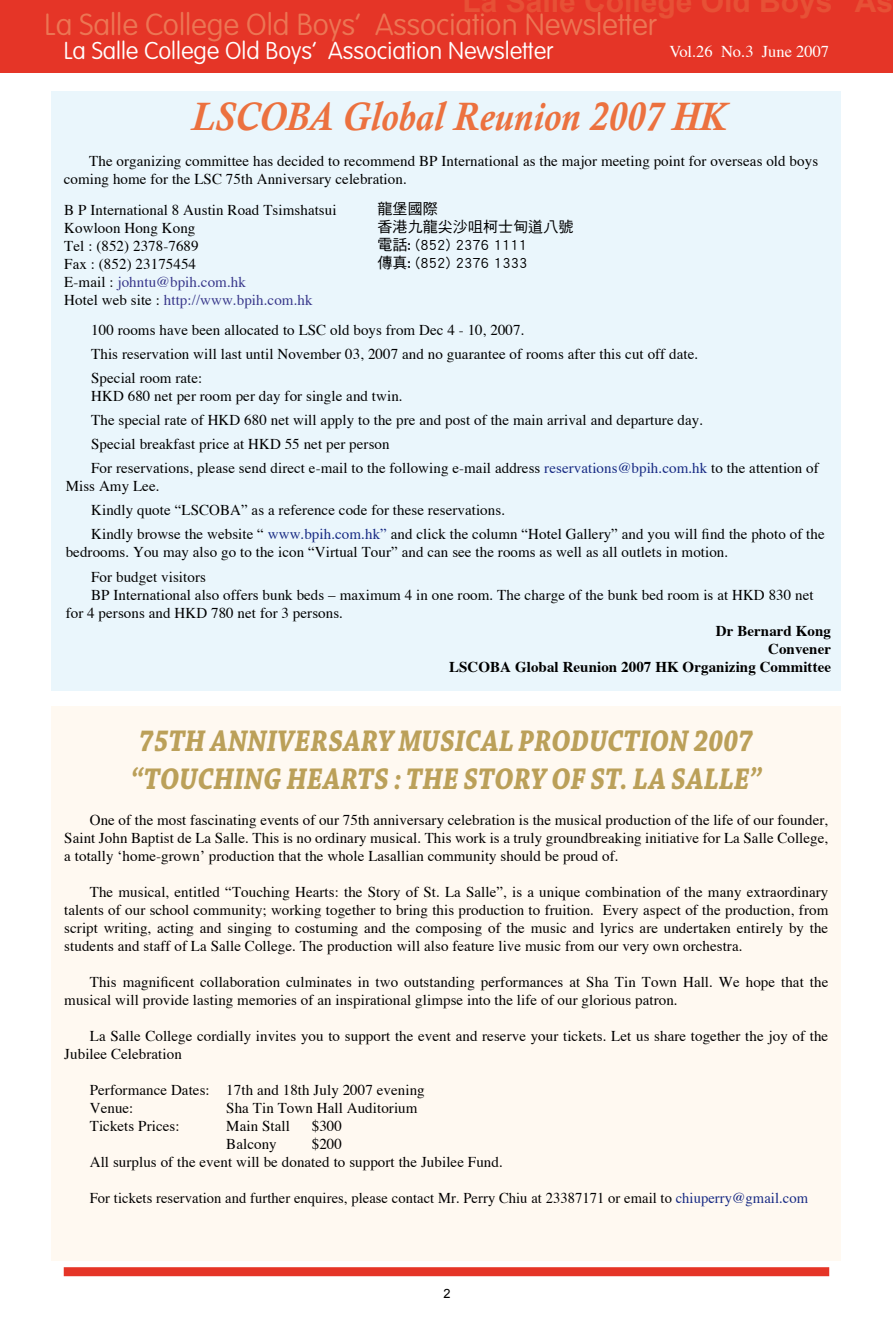
<style>
.page{position:relative;width:893px;height:1340px;background:#fff}
.page>*{position:absolute;margin:0;border:0;box-sizing:border-box;transform-origin:0 0}
.t1{font:italic 700 40.5px "Calisto";color:#ec713f;scale:.92 1}
.t2{font:italic 700 31.5px/37.8px "Chaparral Pro";color:#bba059;scale:.86 1}
.t3{font:100 30px "VAG Rounded";color:#ec7654}
.t4{font:700 30px "Arial";color:#e75136}
.t5{font:100 24px "VAG Rounded";color:#fff}
.t6{font:16.5px "Times";color:#fff}
.t7{font:15px/18px "Times";letter-spacing:.005em;color:#000}
.t8{font:700 15px/18px "Times";letter-spacing:.005em;color:#000;text-align:right}
.t9{font:15px/18px "DF Hei Std W5";letter-spacing:.005em;color:#000}
.s1{color:#38378b}
.s2{color:#162983}
</style>
<div class="page">
<div style="left:0;top:0;width:893px;height:72px;background:#e53527"></div>
<div style="left:64px;top:1267px;width:765px;height:9px;background:#e53527"></div>
<div style="left:52px;top:706px;width:789px;height:554px;background:#fff9f1"></div>
<div style="left:52px;top:91px;width:789px;height:599px;background:#eaf6fc"></div>
<h3 class="t4" style="left:462px;top:-15px;width:432px">La Salle College Old Boys As</h3>
<p class="t6" style="left:670px;top:36px;width:161px">Vol.26 No.3 June 2007</p>
<h3 class="t3" style="left:45px;top:7px;width:614px">La Salle College Old Boys’ Association Newsletter</h3>
<h3 class="t5" style="left:64px;top:36px;width:492px">La Salle College Old Boys’ Association Newsletter</h3>
<h1 class="t1" style="left:192px;top:93px;width:583px">LSCOBA Global Reunion 2007 HK</h1>
<p class="t7" style="left:64px;top:150px;width:756px;text-indent:26px">The organizing committee has decided to recommend BP International as the major meeting point for overseas old boys coming home for the LSC 75th Anniversary celebration.</p>
<p class="t7" style="left:64px;top:199px;width:274px">B P International 8 Austin Road Tsimshatsui<br>Kowloon Hong Kong<br>Tel : (852) 2378-7689<br>Fax : (852) 23175454<br>E-mail : <span class="s1">johntu@bpih.com.hk<br></span>Hotel web site : <span class="s1">http://www.bpih.com.hk</span></p>
<p class="t9" style="left:378px;top:199px;width:197px">龍堡國際<br>香港九龍尖沙咀柯士甸道八號電話: (852) 2376 1111<br>傳真: (852) 2376 1333</p>
<p class="t7" style="left:91px;top:317px;width:608px;line-height:24px">100 rooms have been allocated to LSC old boys from Dec 4 - 10, 2007.<br>This reservation will last until November 03, 2007 and no guarantee of rooms after this cut off date.<br>Special room rate:</p>
<p class="t7" style="left:91px;top:383px;width:729px;line-height:24px">HKD 680 net per room per day for single and twin.<br>The special rate of HKD 680 net will apply to the pre and post of the main arrival and departure day.<br>Special breakfast price at HKD 55 net per person<br>For reservations, please send direct e-mail to the following e-mail address <span class="s2">reservations@bpih.com.hk</span> to the attention of</p>
<p class="t7" style="left:91px;top:473px;width:735px;line-height:24px;text-indent:-26px">Miss Amy Lee.<br>Kindly quote “LSCOBA” as a reference code for these reservations.<br>Kindly browse the website “ <span class="s2">www.bpih.com.hk”</span> and click the column “Hotel Gallery” and you will find the photo of the</p>
<p class="t7" style="left:91px;top:539px;width:639px;line-height:24px;text-indent:-26px">bedrooms. You may also go to the icon “Virtual Tour” and can see the rooms as well as all outlets in motion.<br>For budget visitors</p>
<p class="t7" style="left:66px;top:584px;width:749px;text-indent:26px">BP International also offers bunk beds – maximum 4 in one room. The charge of the bunk bed room is at HKD 830 net for 4 persons and HKD 780 net for 3 persons.</p>
<p class="t8" style="left:449px;top:620px;width:384px">Dr Bernard Kong<br>Convener<br>LSCOBA Global Reunion 2007 HK Organizing Committee</p>
<h2 class="t2" style="left:131px;top:723px;width:734px">75TH ANNIVERSARY MUSICAL PRODUCTION 2007 “TOUCHING HEARTS : THE STORY OF ST. LA SALLE”</h2>
<p class="t7" style="left:64px;top:809px;width:765px;text-align:justify;text-indent:26px">One of the most fascinating events of our 75th anniversary celebration is the musical production of the life of our founder, Saint John Baptist de La Salle. This is no ordinary musical. This work is a truly groundbreaking initiative for La Salle College, a totally ‘home-grown’ production that the whole Lasallian community should be proud of.</p>
<p class="t7" style="left:64px;top:881px;width:766px;text-align:justify;text-indent:26px">The musical, entitled “Touching Hearts: the Story of St. La Salle”, is a unique combination of the many extraordinary talents of our school community; working together to bring this production to fruition. Every aspect of the production, from script writing, acting and singing to costuming and the composing of the music and lyrics are undertaken entirely by the students and staff of La Salle College. The production will also feature live music from our very own orchestra.</p>
<p class="t7" style="left:64px;top:971px;width:765px;text-indent:26px">This magnificent collaboration culminates in two outstanding performances at Sha Tin Town Hall. We hope that the musical will provide lasting memories of an inspirational glimpse into the life of our glorious patron.</p>
<p class="t7" style="left:64px;top:1025px;width:765px;text-indent:26px">La Salle College cordially invites you to support the event and reserve your tickets. Let us share together the joy of the<br>Jubilee Celebration</p>
<p class="t7" style="left:90px;top:1079px;width:336px">Performance Dates: 17th and 18th July 2007 evening<br>Venue:</p>
<p class="t7" style="left:226px;top:1097px;width:193px">Sha Tin Town Hall Auditorium</p>
<p class="t7" style="left:90px;top:1115px;width:91px">Tickets Prices:</p>
<p class="t7" style="left:226px;top:1115px;width:65px">Main Stall</p>
<p class="t7" style="left:312px;top:1115px;width:32px">$300</p>
<p class="t7" style="left:226px;top:1133px;width:52px">Balcony</p>
<p class="t7" style="left:90px;top:1133px;width:414px;text-indent:222px">$200<br>All surplus of the event will be donated to support the Jubilee Fund.</p>
<p class="t7" style="left:90px;top:1187px;width:720px">For tickets reservation and further enquires, please contact Mr. Perry Chiu at 23387171 or email to <span class="s2">chiuperry@gmail.com</span></p>
</div>
